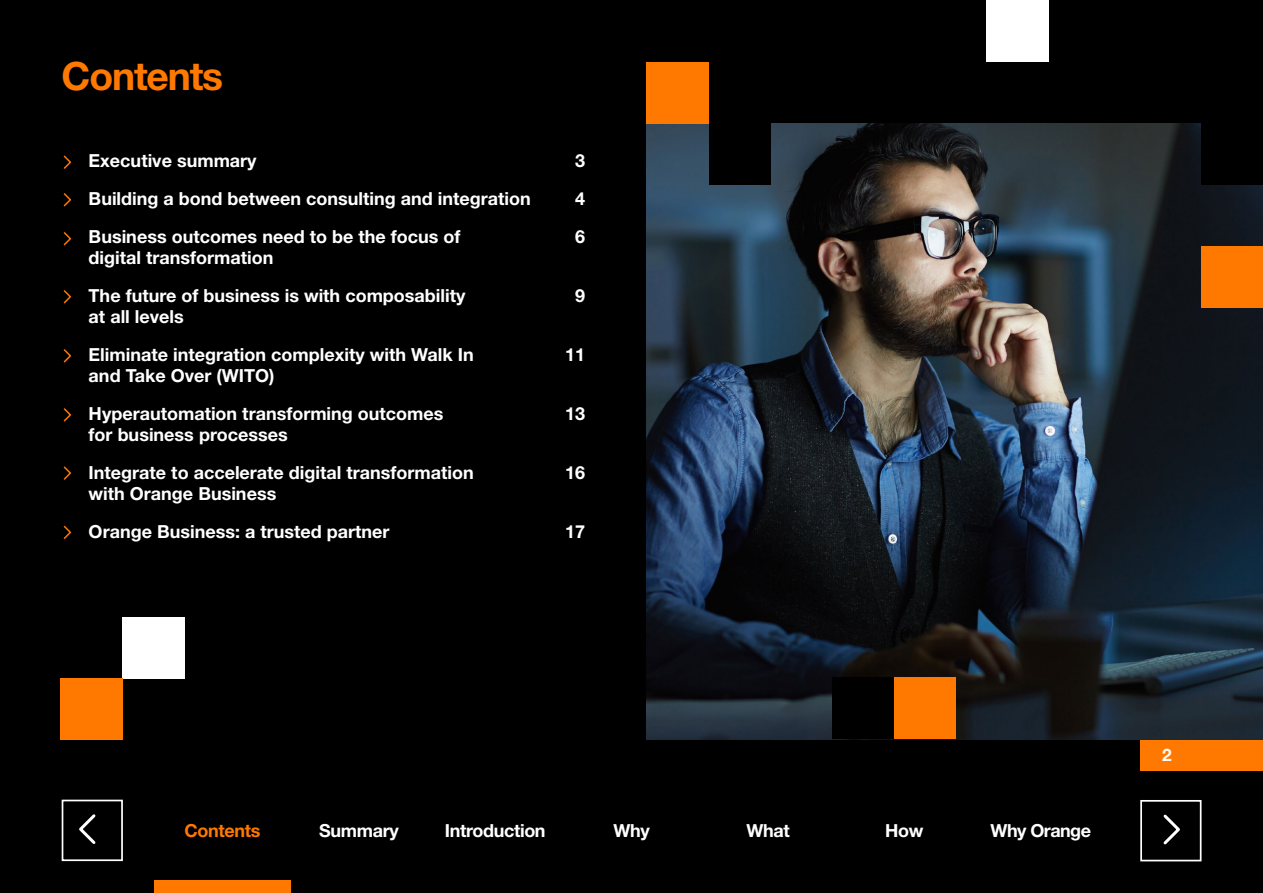
<style>
.page{position:relative;width:1263px;height:893px;background:#000}
.page>*{position:absolute;margin:0;border:0;box-sizing:border-box;transform-origin:0 0}
.t1{font:700 39px "Helvetica Neue LT Std";letter-spacing:-.03em;color:#ff7900}
.t2{font:700 18px/38px "Helvetica Neue LT Std";color:#fff}
.t3{font:700 18px "Helvetica Neue LT Std";letter-spacing:-.02em;color:#fff}
.t4{font:700 18px "Helvetica Neue LT Std";letter-spacing:-.03em;color:#fff}
.t5{font:700 18px "Helvetica Neue LT Std";letter-spacing:-.02em;color:#ff7900}
.t6{font:700 17.25px "Helvetica Neue LT Std";color:#fff}
</style>
<div class="page">
<img style="left:646px;top:123px;width:617px;height:616px">
<div style="left:709px;top:102px;width:61px;height:83px;background:#000"></div>
<div style="left:894px;top:677px;width:61px;height:62px;background:#ff7900"></div>
<div style="left:646px;top:62px;width:63px;height:61px;background:#ff7900"></div>
<div style="left:832px;top:677px;width:62px;height:62px;background:#000"></div>
<div style="left:1201px;top:111px;width:62px;height:74px;background:#000"></div>
<div style="left:1201px;top:246px;width:62px;height:62px;background:#ff7900"></div>
<div style="left:123px;top:617px;width:62px;height:61px;background:#fff"></div>
<div style="left:986px;top:0;width:62px;height:61px;background:#fff"></div>
<div style="left:60px;top:678px;width:63px;height:62px;background:#ff7900"></div>
<div style="left:1140px;top:740px;width:123px;height:30px;background:#ff7900"></div>
<svg style="left:63px;top:155px;width:8px;height:14px"></svg>
<svg style="left:63px;top:193px;width:8px;height:14px"></svg>
<svg style="left:63px;top:232px;width:8px;height:14px"></svg>
<svg style="left:63px;top:290px;width:8px;height:14px"></svg>
<svg style="left:63px;top:349px;width:8px;height:14px"></svg>
<svg style="left:63px;top:408px;width:8px;height:14px"></svg>
<svg style="left:63px;top:466px;width:8px;height:14px"></svg>
<svg style="left:63px;top:525px;width:8px;height:14px"></svg>
<svg style="left:1163px;top:814px;width:17px;height:31px"></svg>
<div style="left:1140px;top:800px;width:61px;height:61px;border:2px solid #fff"></div>
<svg style="left:79px;top:814px;width:17px;height:30px"></svg>
<div style="left:62px;top:800px;width:61px;height:61px;border:2px solid #fff"></div>
<div style="left:154px;top:880px;width:137px;height:13px;background:#ff7900"></div>
<h1 class="t1" style="left:62px;top:51px;width:163px">Contents</h1>
<p class="t2" style="left:89px;top:141px;width:169px">Executive summary</p>
<p class="t2" style="left:575px;top:141px;width:12px">3</p>
<p class="t2" style="left:89px;top:179px;width:444px">Building a bond between consulting and integration</p>
<p class="t2" style="left:575px;top:179px;width:12px">4</p>
<p class="t2" style="left:89px;top:217px;width:373px">Business outcomes need to be the focus of</p>
<p class="t2" style="left:575px;top:217px;width:12px">6</p>
<p class="t2" style="left:89px;top:238px;width:378px">digital transformation<br>The future of business is with composability</p>
<p class="t2" style="left:575px;top:276px;width:12px">9</p>
<p class="t2" style="left:89px;top:297px;width:387px">at all levels<br>Eliminate integration complexity with Walk In</p>
<p class="t2" style="left:89px;top:356px;width:356px">and Take Over (WITO)<br>Hyperautomation transforming outcomes</p>
<p class="t2" style="left:89px;top:415px;width:387px">for business processes<br>Integrate to accelerate digital transformation</p>
<p class="t2" style="left:89px;top:474px;width:302px">with Orange Business<br>Orange Business: a trusted partner</p>
<p class="t2" style="left:565px;top:335px;width:22px">11</p>
<p class="t2" style="left:565px;top:394px;width:22px">13</p>
<p class="t2" style="left:565px;top:453px;width:22px">16</p>
<p class="t2" style="left:565px;top:512px;width:22px">17</p>
<p class="t5" style="left:185px;top:819px;width:77px">Contents</p>
<p class="t3" style="left:319px;top:819px;width:81px">Summary</p>
<p class="t3" style="left:445px;top:819px;width:102px">Introduction</p>
<p class="t2" style="left:613px;top:811px;width:38px">Why</p>
<p class="t2" style="left:746px;top:811px;width:45px">What</p>
<p class="t2" style="left:885px;top:811px;width:40px">How</p>
<p class="t4" style="left:990px;top:819px;width:102px">Why Orange</p>
<p class="t6" style="left:1162px;top:744px;width:11px">2</p>
</div>
